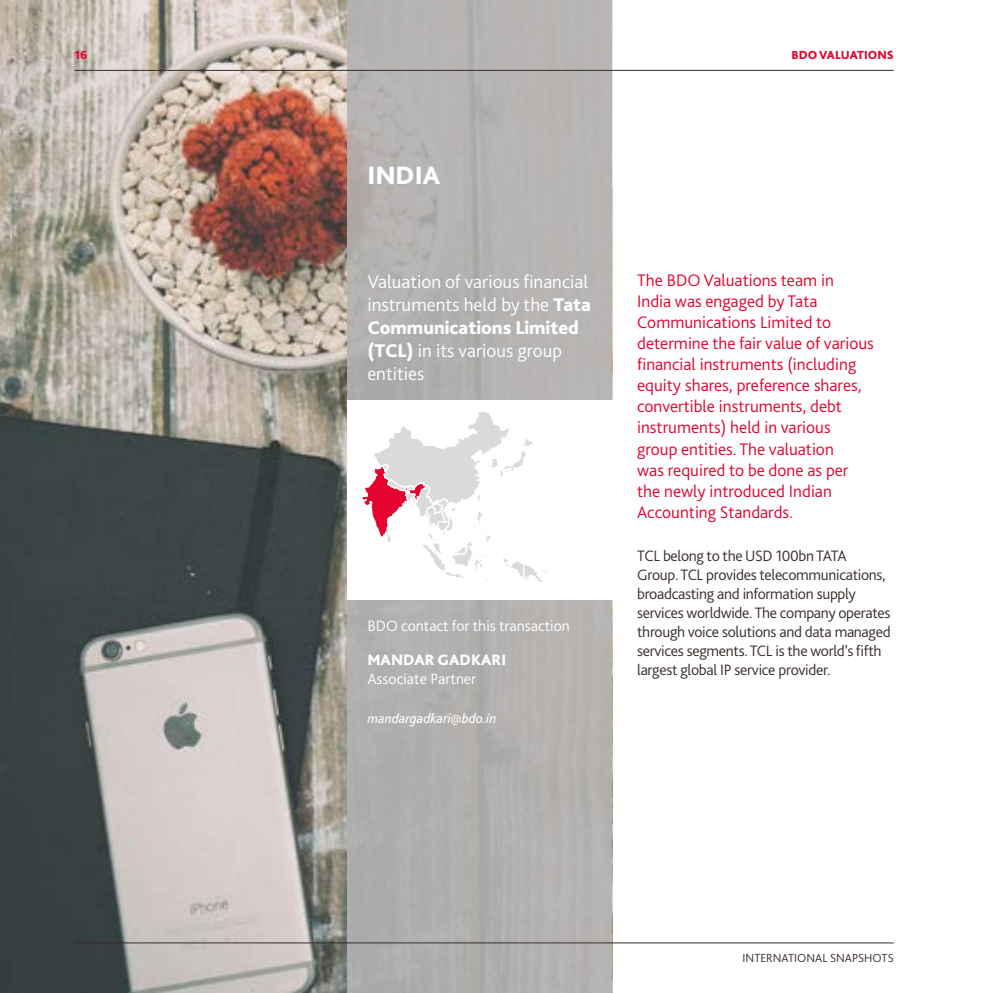
<style>
.page{position:relative;width:993px;height:993px;background:#fff}
.page>*{position:absolute;margin:0;border:0;box-sizing:border-box;transform-origin:0 0}
.t1{font:800 26.25px "Bliss Pro";color:#fff}
.t2{font:300 19.25px/23.1px "Bliss Pro";color:#fff}
.t3{font:300 17.5px/21px "Bliss Pro";color:#e4032e}
.t4{font:300 15.75px/18.9px "Bliss Pro";letter-spacing:-.02em;color:#372c29}
.t5{font:300 15.75px "Bliss Pro";color:#fff}
.t6{font:800 15.75px "Bliss Pro";color:#fff}
.t7{font:italic 14px "Bliss Pro";color:#fff}
.t8{font:300 12.25px "Bliss Pro";color:#372c29}
.t9{font:800 12.25px "Bliss Pro";color:#e4032e}
.s1{font-weight:800}
</style>
<div class="page">
<img style="left:0;top:0;width:347px;height:992px">
<div style="left:347px;top:0;width:265px;height:992px;background:#b3b2b2"></div>
<hr style="left:74px;top:70px;width:819px;height:1px;background:#372c29">
<hr style="left:74px;top:942px;width:819px;height:1px;background:#372c29">
<div style="left:347px;top:400px;width:272px;height:199px;background:#fff"></div>
<svg style="left:362px;top:412px;width:187px;height:170px"></svg>
<p class="t9" style="left:74px;top:47px;width:14px">16</p>
<p class="t9" style="left:791px;top:47px;width:104px">BDO VALUATIONS</p>
<h1 class="t1" style="left:367px;top:159px;width:74px">INDIA</h1>
<p class="t2" style="left:367px;top:269px;width:225px">Valuation of various financial instruments held by the <span class="s1">Tata<br>Communications Limited (TCL)</span> in its various group entities</p>
<p class="t5" style="left:367px;top:616px;width:204px">BDO contact for this transaction</p>
<p class="t6" style="left:367px;top:650px;width:140px">MANDAR GADKARI</p>
<p class="t5" style="left:367px;top:669px;width:110px">Associate Partner</p>
<p class="t7" style="left:367px;top:709px;width:130px">mandargadkari@bdo.in</p>
<p class="t3" style="left:637px;top:269px;width:238px">The BDO Valuations team in<br>India was engaged by Tata<br>Communications Limited to determine the fair value of various financial instruments (including equity shares, preference shares, convertible instruments, debt instruments) held in various group entities. The valuation<br>was required to be done as per the newly introduced Indian<br>Accounting Standards.</p>
<p class="t4" style="left:637px;top:546px;width:255px">TCL belong to the USD 100bn TATA Group. TCL provides telecommunications, broadcasting and information supply services worldwide. The company operates through voice solutions and data managed services segments. TCL is the world’s fifth largest global IP service provider.</p>
<p class="t8" style="left:742px;top:950px;width:153px">INTERNATIONAL SNAPSHOTS</p>
</div>
